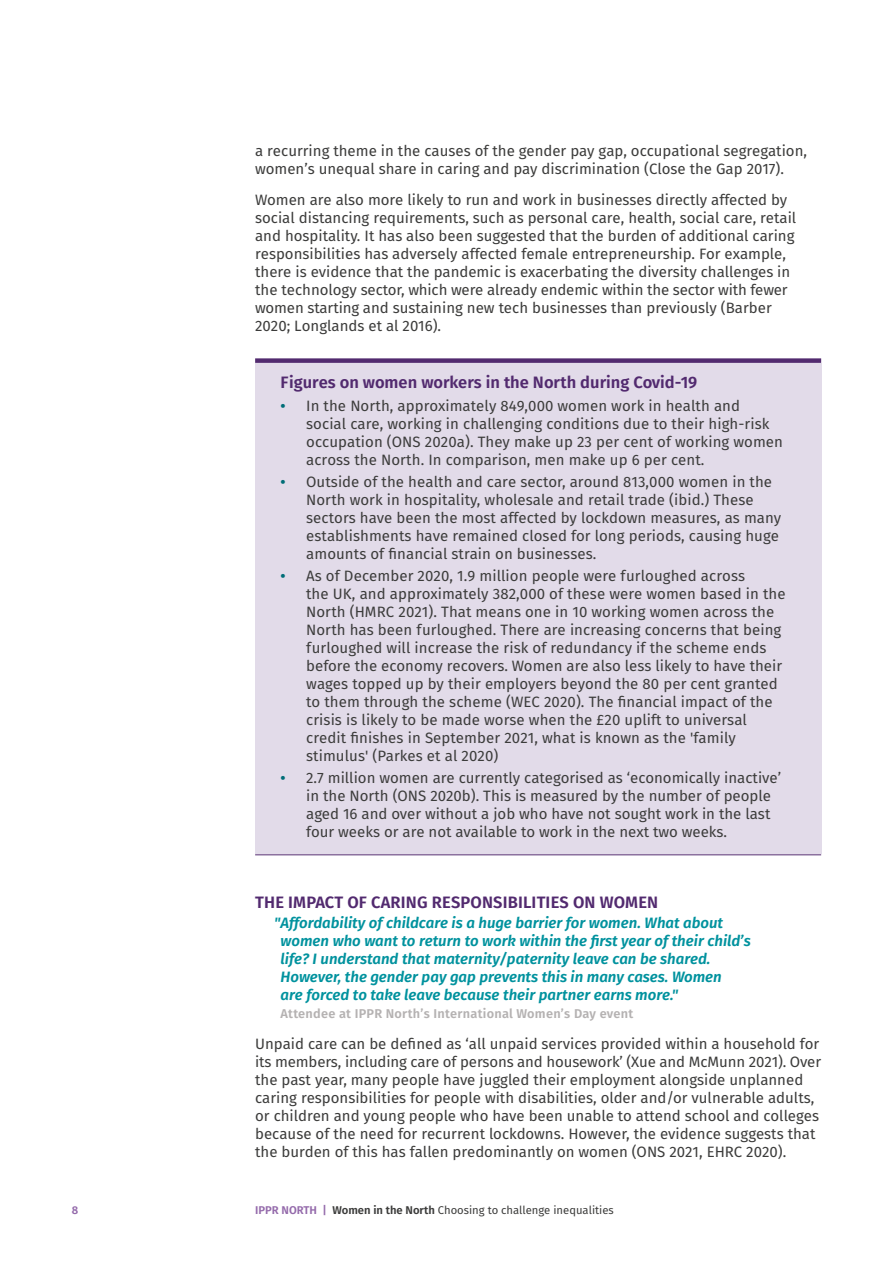
<style>
.page{position:relative;width:893px;height:1263px;background:#fff}
.page>*{position:absolute;margin:0;border:0;box-sizing:border-box;transform-origin:0 0}
.t1{font:600 16.5px "Fira Sans";color:#522a6f}
.t2{font:15px/18px "Fira Sans";color:#3c3c3b}
.t3{font:italic 600 15px/18px "Fira Sans";color:#00929e}
.t4{font:600 12.75px "Fira Sans";letter-spacing:.02em;color:#b5b2b2}
.t5{font:11.25px "Fira Sans";color:#3c3c3b}
.t6{font:600 11.25px "Fira Sans";color:#946aab}
.s1{font-weight:600;color:#006d77}
.s2{font-weight:600;color:#946aab}
.s3{font-weight:600}
</style>
<div class="page">
<div style="left:255px;top:363px;width:566px;height:42px;background:#e2dbe9"></div>
<div style="left:255px;top:358px;width:566px;height:5px;background:#522a6f"></div>
<div style="left:255px;top:387px;width:566px;height:94px;background:#e2dbe9"></div>
<div style="left:255px;top:463px;width:566px;height:112px;background:#e2dbe9"></div>
<div style="left:255px;top:557px;width:566px;height:221px;background:#e2dbe9"></div>
<div style="left:255px;top:759px;width:566px;height:95px;background:#e2dbe9"></div>
<hr style="left:255px;top:854px;width:566px;height:1px;background:#522a6f">
<p class="t2" style="left:255px;top:142px;width:553px">a recurring theme in the causes of the gender pay gap, occupational segregation, women’s unequal share in caring and pay discrimination (Close the Gap 2017).</p>
<p class="t2" style="left:255px;top:190px;width:543px">Women are also more likely to run and work in businesses directly affected by social distancing requirements, such as personal care, health, social care, retail and hospitality. It has also been suggested that the burden of additional caring responsibilities has adversely affected female entrepreneurship. For example, there is evidence that the pandemic is exacerbating the diversity challenges in the technology sector, which were already endemic within the sector with fewer women starting and sustaining new tech businesses than previously (Barber 2020; Longlands et al 2016).</p>
<p class="t1" style="left:281px;top:371px;width:418px">Figures on women workers in the North during Covid-19</p>
<p class="t2" style="left:306px;top:396px;width:478px;text-indent:-26px"><span class="s1">•</span> In the North, approximately 849,000 women work in health and social care, working in challenging conditions due to their high-risk occupation (ONS 2020a). They make up 23 per cent of working women across the North. In comparison, men make up 6 per cent.</p>
<p class="t2" style="left:306px;top:473px;width:477px;text-indent:-26px"><span class="s1">•</span> Outside of the health and care sector, around 813,000 women in the North work in hospitality, wholesale and retail trade (ibid.) These sectors have been the most affected by lockdown measures, as many establishments have remained closed for long periods, causing huge amounts of financial strain on businesses.</p>
<p class="t2" style="left:306px;top:567px;width:481px;text-indent:-26px"><span class="s1">•</span> As of December 2020, 1.9 million people were furloughed across<br>the UK, and approximately 382,000 of these were women based in the North (HMRC 2021). That means one in 10 working women across the North has been furloughed. There are increasing concerns that being furloughed will increase the risk of redundancy if the scheme ends before the economy recovers. Women are also less likely to have their wages topped up by their employers beyond the 80 per cent granted to them through the scheme (WEC 2020). The financial impact of the crisis is likely to be made worse when the £20 uplift to universal credit finishes in September 2021, what is known as the 'family stimulus' (Parkes et al 2020)</p>
<p class="t2" style="left:306px;top:769px;width:476px;text-indent:-26px"><span class="s1">•</span> 2.7 million women are currently categorised as ‘economically inactive’ in the North (ONS 2020b). This is measured by the number of people aged 16 and over without a job who have not sought work in the last four weeks or are not available to work in the next two weeks.</p>
<p class="t1" style="left:255px;top:891px;width:405px">THE IMPACT OF CARING RESPONSIBILITIES ON WOMEN</p>
<p class="t3" style="left:281px;top:914px;width:472px;text-indent:-6px">"Affordability of childcare is a huge barrier for women. What about women who want to return to work within the first year of their child’s life? I understand that maternity/paternity leave can be shared.<br>However, the gender pay gap prevents this in many cases. Women<br>are forced to take leave because their partner earns more."</p>
<p class="t4" style="left:281px;top:1004px;width:354px">Attendee at IPPR North’s International Women’s Day event</p>
<p class="t2" style="left:255px;top:1034px;width:567px">Unpaid care can be defined as ‘all unpaid services provided within a household for its members, including care of persons and housework’ (Xue and McMunn 2021). Over the past year, many people have juggled their employment alongside unplanned caring responsibilities for people with disabilities, older and/or vulnerable adults, or children and young people who have been unable to attend school and colleges because of the need for recurrent lockdowns. However, the evidence suggests that the burden of this has fallen predominantly on women (ONS 2021, EHRC 2020).</p>
<p class="t6" style="left:72px;top:1202px;width:8px">8</p>
<p class="t5" style="left:255px;top:1202px;width:360px"><span class="s2">IPPR NORTH |</span> <span class="s3">Women in the North</span> Choosing to challenge inequalities</p>
</div>
